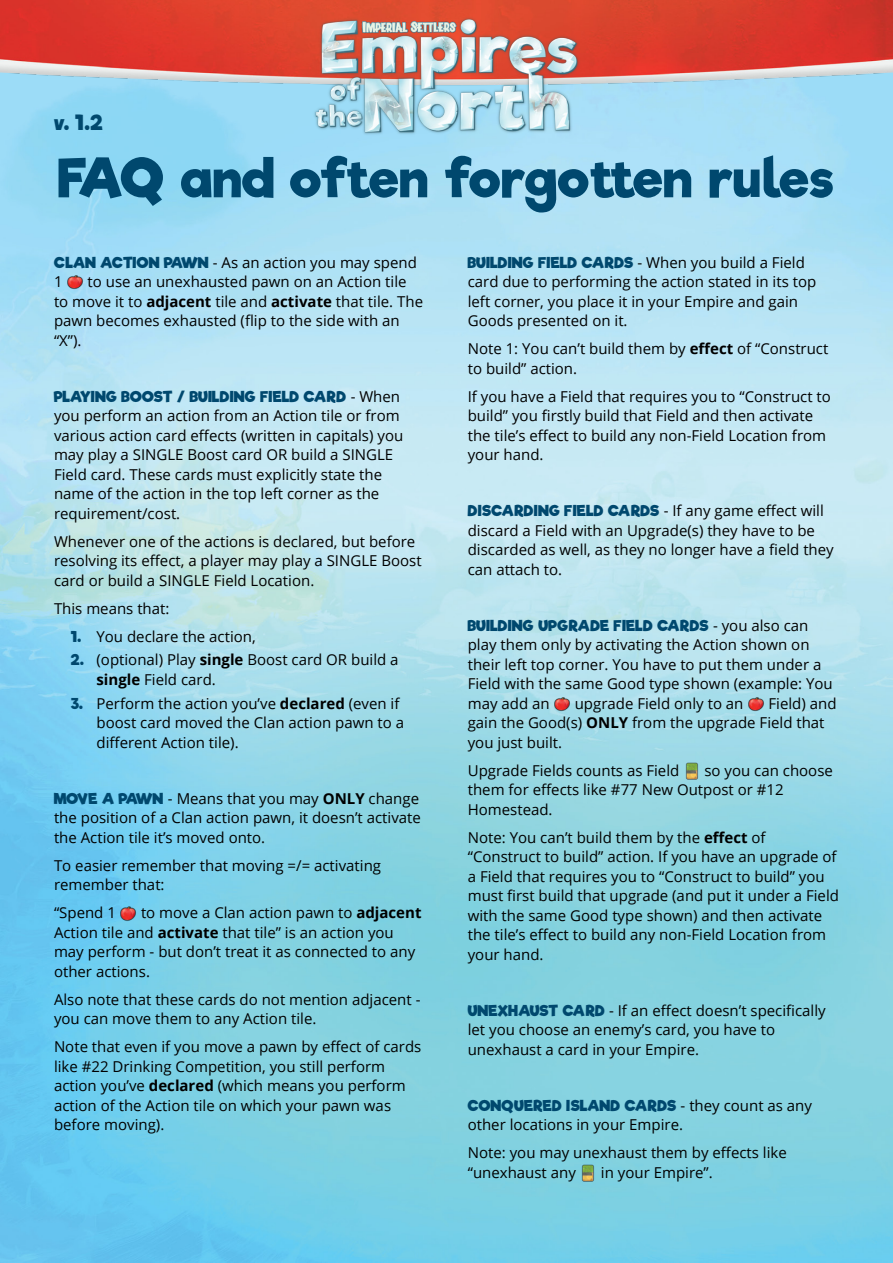
<style>
.page{position:relative;width:893px;height:1263px;background:#fff}
.page>*{position:absolute;margin:0;border:0;box-sizing:border-box;transform-origin:0 0}
.t1{font:54px "Riffic";letter-spacing:-.015em;color:#00486e}
.t2{font:21px "Riffic";color:#00486e}
.Styl_akapitowy_1base{font:15px/19.5px "Open Sans";color:#000}
.s1{font-family:"Riffic";color:#00486e}
.s2{font-weight:700}
</style>
<div class="page">
<img style="left:0;top:150px;width:893px;height:1113px">
<img style="left:0;top:0;width:893px;height:150px">
<img style="left:312px;top:16px;width:268px;height:119px">
<img style="left:66px;top:274px;width:18px;height:17px">
<img style="left:120px;top:905px;width:17px;height:17px">
<img style="left:554px;top:695px;width:17px;height:17px">
<img style="left:747px;top:695px;width:17px;height:17px">
<img style="left:683px;top:762px;width:17px;height:17px">
<img style="left:580px;top:1164px;width:17px;height:17px">
<p class="t2" style="left:54px;top:110px;width:51px">v. 1.2</p>
<p class="t1" style="left:59px;top:144px;width:777px">FAQ and often forgotten rules</p>
<p class="Styl_akapitowy_1base" style="left:54px;top:252px;width:364px"><span class="s1">CLAN ACTION PAWN</span> - As an action you may spend<br>1</p>
<p class="Styl_akapitowy_1base" style="left:54px;top:271px;width:371px;text-indent:34px">to use an unexhausted pawn on an Action tile to move it to <span class="s2">adjacent</span> tile and <span class="s2">activate</span> that tile. The pawn becomes exhausted (flip to the side with an “X”).</p>
<p class="Styl_akapitowy_1base" style="left:54px;top:386px;width:351px"><span class="s1">PLAYING BOOST / BUILDING FIELD CARD</span> - When you perform an action from an Action tile or from various action card effects (written in capitals) you may play a SINGLE Boost card OR build a SINGLE Field card. These cards must explicitly state the name of the action in the top left corner as the requirement/cost.</p>
<p class="Styl_akapitowy_1base" style="left:54px;top:531px;width:369px">Whenever one of the actions is declared, but before resolving its effect, a player may play a SINGLE Boost card or build a SINGLE Field Location.</p>
<p class="Styl_akapitowy_1base" style="left:54px;top:598px;width:117px">This means that:</p>
<p class="Styl_akapitowy_1base" style="left:71px;top:626px;width:186px"><span class="s1">1.</span> You declare the action,</p>
<p class="Styl_akapitowy_1base" style="left:97px;top:650px;width:304px;text-indent:-26px"><span class="s1">2.</span> (optional) Play <span class="s2">single</span> Boost card OR build a <span class="s2">single</span> Field card.</p>
<p class="Styl_akapitowy_1base" style="left:97px;top:693px;width:309px;text-indent:-26px"><span class="s1">3.</span> Perform the action you’ve <span class="s2">declared</span> (even if boost card moved the Clan action pawn to a different Action tile).</p>
<p class="Styl_akapitowy_1base" style="left:54px;top:788px;width:368px;text-align:justify"><span class="s1">MOVE A PAWN</span> - Means that you may <span class="s2">ONLY</span> change the position of a Clan action pawn, it doesn’t activate the Action tile it’s moved onto.</p>
<p class="Styl_akapitowy_1base" style="left:54px;top:855px;width:329px">To easier remember that moving =/= activating remember that:</p>
<p class="Styl_akapitowy_1base" style="left:54px;top:902px;width:63px">“Spend 1</p>
<p class="Styl_akapitowy_1base" style="left:54px;top:902px;width:369px;text-indent:87px">to move a Clan action pawn to <span class="s2">adjacent </span>Action tile and <span class="s2">activate</span> that tile” is an action you may perform - but don’t treat it as connected to any other actions.</p>
<p class="Styl_akapitowy_1base" style="left:54px;top:989px;width:368px">Also note that these cards do not mention adjacent - you can move them to any Action tile.</p>
<p class="Styl_akapitowy_1base" style="left:54px;top:1036px;width:369px">Note that even if you move a pawn by effect of cards like #22 Drinking Competition, you still perform action you’ve <span class="s2">declared</span> (which means you perform action of the Action tile on which your pawn was before moving).</p>
<p class="Styl_akapitowy_1base" style="left:468px;top:252px;width:350px"><span class="s1">BUILDING FIELD CARDS</span> - When you build a Field card due to performing the action stated in its top left corner, you place it in your Empire and gain Goods presented on it.</p>
<p class="Styl_akapitowy_1base" style="left:468px;top:338px;width:362px">Note 1: You can’t build them by <span class="s2">effect</span> of “Construct to build” action.</p>
<p class="Styl_akapitowy_1base" style="left:468px;top:386px;width:365px">If you have a Field that requires you to “Construct to build” you firstly build that Field and then activate the tile’s effect to build any non-Field Location from your hand.</p>
<p class="Styl_akapitowy_1base" style="left:468px;top:500px;width:368px"><span class="s1">DISCARDING FIELD CARDS</span> - If any game effect will discard a Field with an Upgrade(s) they have to be discarded as well, as they no longer have a field they can attach to.</p>
<p class="Styl_akapitowy_1base" style="left:468px;top:615px;width:366px"><span class="s1">BUILDING UPGRADE FIELD CARDS</span> - you also can play them only by activating the Action shown on their left top corner. You have to put them under a Field with the same Good type shown (example: You may add an</p>
<p class="Styl_akapitowy_1base" style="left:468px;top:693px;width:370px;text-indent:301px">Field) and gain the Good(s) <span class="s2">ONLY</span> from the upgrade Field that you just built.</p>
<p class="Styl_akapitowy_1base" style="left:468px;top:760px;width:213px">Upgrade Fields counts as Field</p>
<p class="Styl_akapitowy_1base" style="left:575px;top:693px;width:170px">upgrade Field only to an</p>
<p class="Styl_akapitowy_1base" style="left:468px;top:760px;width:367px;text-indent:237px">so you can choose them for effects like #77 New Outpost or #12<br>Homestead.</p>
<p class="Styl_akapitowy_1base" style="left:468px;top:827px;width:373px">Note: You can’t build them by the <span class="s2">effect</span> of “Construct to build” action. If you have an upgrade of a Field that requires you to “Construct to build” you must first build that upgrade (and put it under a Field with the same Good type shown) and then activate the tile’s effect to build any non-Field Location from your hand.</p>
<p class="Styl_akapitowy_1base" style="left:468px;top:1000px;width:359px"><span class="s1">UNEXHAUST CARD</span> - If an effect doesn’t specifically let you choose an enemy’s card, you have to unexhaust a card in your Empire.</p>
<p class="Styl_akapitowy_1base" style="left:468px;top:1095px;width:346px"><span class="s1">CONQUERED ISLAND CARDS</span> - they count as any other locations in your Empire.</p>
<p class="Styl_akapitowy_1base" style="left:468px;top:1142px;width:321px">Note: you may unexhaust them by effects like “unexhaust any</p>
<p class="Styl_akapitowy_1base" style="left:601px;top:1162px;width:113px">in your Empire”.</p>
</div>
